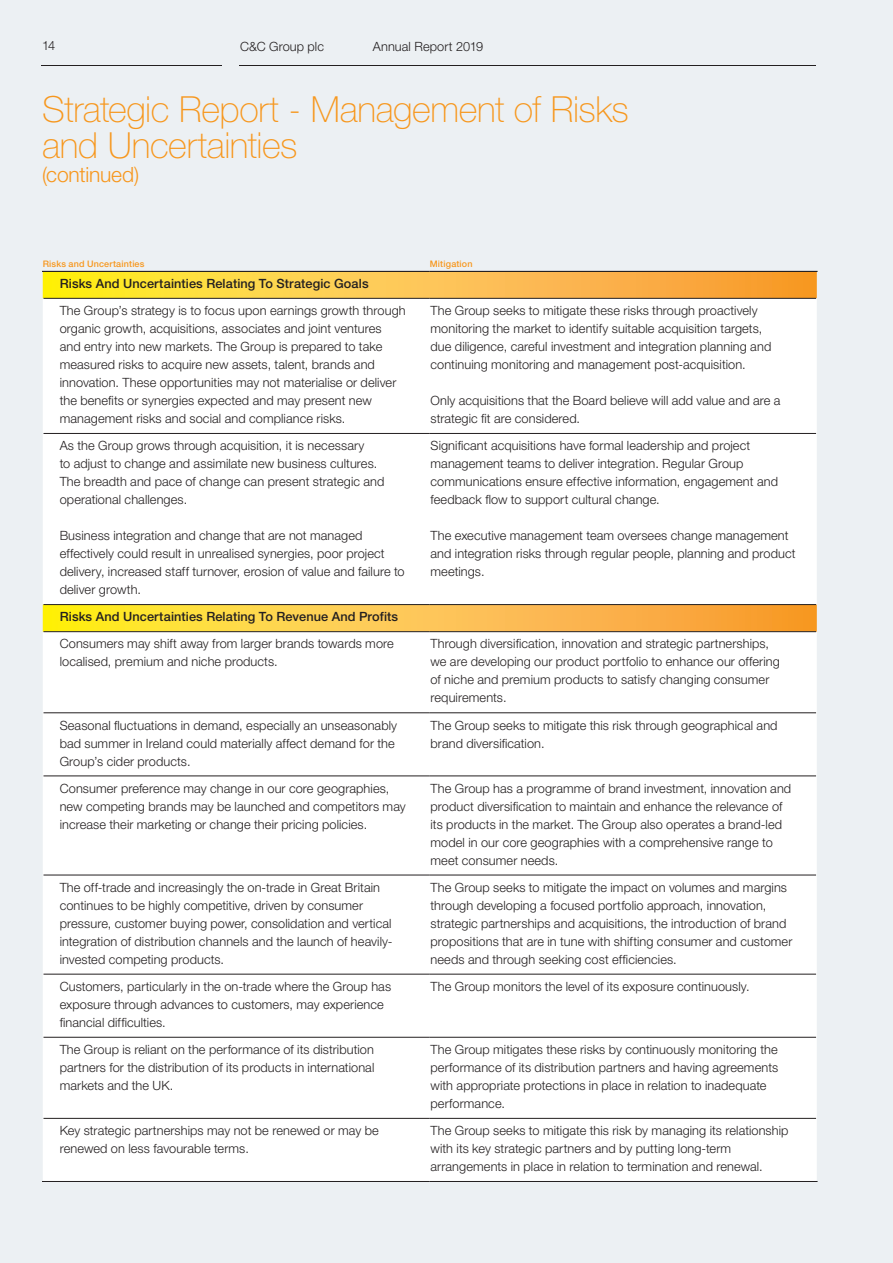
<style>
.page{position:relative;width:893px;height:1263px;background:#ecf0f3}
.page>*{position:absolute;margin:0;border:0;box-sizing:border-box;transform-origin:0 0}
.t1{font:100 36px/36px "Helvetica Neue LT Std";letter-spacing:-.01em;color:#f7971d}
.t2{font:300 21px "Helvetica Neue LT Std";letter-spacing:-.01em;color:#f7971d}
.t3{font:300 12.75px/18px "Helvetica Neue LT Std";letter-spacing:.005em;color:#231f20}
.t4{font:500 12.75px "Helvetica Neue LT Std";letter-spacing:.01em;color:#231f20}
.t5{font:500 9px "Helvetica Neue LT Std";letter-spacing:.02em;color:#f7971d}
</style>
<div class="page">
<svg style="left:43px;top:272px;width:774px;height:26px;background:#fbc341"></svg>
<div style="left:43px;top:298px;width:774px;height:883px;background:#fff"></div>
<svg style="left:43px;top:605px;width:774px;height:27px;background:#fbc441"></svg>
<hr style="left:42px;top:271px;width:388px;height:1px;background:#231f20">
<hr style="left:430px;top:271px;width:388px;height:1px;background:#231f20">
<hr style="left:44px;top:298px;width:386px;height:1px;background:#231f20">
<hr style="left:430px;top:298px;width:386px;height:1px;background:#231f20">
<hr style="left:44px;top:433px;width:386px;height:1px;background:#231f20">
<hr style="left:430px;top:433px;width:386px;height:1px;background:#231f20">
<hr style="left:44px;top:604px;width:386px;height:1px;background:#231f20">
<hr style="left:430px;top:604px;width:386px;height:1px;background:#231f20">
<hr style="left:44px;top:631px;width:386px;height:1px;background:#231f20">
<hr style="left:430px;top:631px;width:386px;height:1px;background:#231f20">
<hr style="left:44px;top:712px;width:386px;height:1px;background:#231f20">
<hr style="left:430px;top:712px;width:386px;height:1px;background:#231f20">
<hr style="left:44px;top:776px;width:386px;height:1px;background:#231f20">
<hr style="left:430px;top:776px;width:386px;height:1px;background:#231f20">
<hr style="left:44px;top:875px;width:386px;height:1px;background:#231f20">
<hr style="left:430px;top:875px;width:386px;height:1px;background:#231f20">
<hr style="left:44px;top:974px;width:386px;height:1px;background:#231f20">
<hr style="left:430px;top:974px;width:386px;height:1px;background:#231f20">
<hr style="left:44px;top:1037px;width:386px;height:1px;background:#231f20">
<hr style="left:430px;top:1037px;width:386px;height:1px;background:#231f20">
<hr style="left:44px;top:1118px;width:386px;height:1px;background:#231f20">
<hr style="left:430px;top:1118px;width:386px;height:1px;background:#231f20">
<hr style="left:42px;top:1181px;width:388px;height:1px;background:#231f20">
<hr style="left:430px;top:1181px;width:388px;height:1px;background:#231f20">
<hr style="left:42px;top:65px;width:180px;height:1px;background:#231f20">
<hr style="left:240px;top:65px;width:576px;height:1px;background:#231f20">
<p class="t3" style="left:42px;top:36px;width:15px">14</p>
<p class="t3" style="left:240px;top:37px;width:85px">C&amp;C Group plc</p>
<p class="t3" style="left:373px;top:37px;width:112px">Annual Report 2019</p>
<h1 class="t1" style="left:42px;top:91px;width:588px">Strategic Report - Management of Risks and Uncertainties</h1>
<h2 class="t2" style="left:42px;top:161px;width:99px">(continued)</h2>
<p class="t5" style="left:43px;top:258px;width:103px">Risks and Uncertainties</p>
<p class="t5" style="left:430px;top:258px;width:44px">Mitigation</p>
<p class="t4" style="left:60px;top:276px;width:310px">Risks And Uncertainties Relating To Strategic Goals</p>
<p class="t3" style="left:60px;top:301px;width:347px">The Group’s strategy is to focus upon earnings growth through organic growth, acquisitions, associates and joint ventures and entry into new markets. The Group is prepared to take measured risks to acquire new assets, talent, brands and innovation. These opportunities may not materialise or deliver the benefits or synergies expected and may present new management risks and social and compliance risks.</p>
<p class="t3" style="left:430px;top:301px;width:342px">The Group seeks to mitigate these risks through proactively monitoring the market to identify suitable acquisition targets, due diligence, careful investment and integration planning and continuing monitoring and management post-acquisition.</p>
<p class="t3" style="left:430px;top:391px;width:351px">Only acquisitions that the Board believe will add value and are a strategic fit are considered.</p>
<p class="t3" style="left:60px;top:436px;width:326px">As the Group grows through acquisition, it is necessary<br>to adjust to change and assimilate new business cultures.<br>The breadth and pace of change can present strategic and operational challenges.</p>
<p class="t3" style="left:60px;top:526px;width:346px">Business integration and change that are not managed effectively could result in unrealised synergies, poor project delivery, increased staff turnover, erosion of value and failure to deliver growth.</p>
<p class="t3" style="left:430px;top:436px;width:349px">Significant acquisitions have formal leadership and project management teams to deliver integration. Regular Group communications ensure effective information, engagement and feedback flow to support cultural change.</p>
<p class="t3" style="left:430px;top:526px;width:367px">The executive management team oversees change management and integration risks through regular people, planning and product meetings.</p>
<p class="t4" style="left:60px;top:609px;width:340px">Risks And Uncertainties Relating To Revenue And Profits</p>
<p class="t3" style="left:60px;top:635px;width:336px">Consumers may shift away from larger brands towards more localised, premium and niche products.</p>
<p class="t3" style="left:430px;top:635px;width:351px">Through diversification, innovation and strategic partnerships, we are developing our product portfolio to enhance our offering of niche and premium products to satisfy changing consumer requirements.</p>
<p class="t3" style="left:60px;top:716px;width:339px">Seasonal fluctuations in demand, especially an unseasonably bad summer in Ireland could materially affect demand for the<br>Group’s cider products.</p>
<p class="t3" style="left:430px;top:716px;width:349px">The Group seeks to mitigate this risk through geographical and brand diversification.</p>
<p class="t3" style="left:60px;top:779px;width:348px">Consumer preference may change in our core geographies, new competing brands may be launched and competitors may increase their marketing or change their pricing policies.</p>
<p class="t3" style="left:430px;top:779px;width:362px">The Group has a programme of brand investment, innovation and product diversification to maintain and enhance the relevance of its products in the market. The Group also operates a brand-led model in our core geographies with a comprehensive range to meet consumer needs.</p>
<p class="t3" style="left:60px;top:878px;width:334px">The off-trade and increasingly the on-trade in Great Britain continues to be highly competitive, driven by consumer pressure, customer buying power, consolidation and vertical integration of distribution channels and the launch of heavily&shy;invested competing products.</p>
<p class="t3" style="left:430px;top:878px;width:363px">The Group seeks to mitigate the impact on volumes and margins through developing a focused portfolio approach, innovation, strategic partnerships and acquisitions, the introduction of brand propositions that are in tune with shifting consumer and customer needs and through seeking cost efficiencies.</p>
<p class="t3" style="left:60px;top:977px;width:333px">Customers, particularly in the on-trade where the Group has exposure through advances to customers, may experience financial difficulties.</p>
<p class="t3" style="left:430px;top:977px;width:321px">The Group monitors the level of its exposure continuously.</p>
<p class="t3" style="left:60px;top:1040px;width:316px;text-align:justify">The Group is reliant on the performance of its distribution partners for the distribution of its products in international markets and the UK.</p>
<p class="t3" style="left:430px;top:1040px;width:349px">The Group mitigates these risks by continuously monitoring the performance of its distribution partners and having agreements with appropriate protections in place in relation to inadequate performance.</p>
<p class="t3" style="left:60px;top:1121px;width:321px">Key strategic partnerships may not be renewed or may be renewed on less favourable terms.</p>
<p class="t3" style="left:430px;top:1121px;width:359px">The Group seeks to mitigate this risk by managing its relationship with its key strategic partners and by putting long-term arrangements in place in relation to termination and renewal.</p>
</div>
